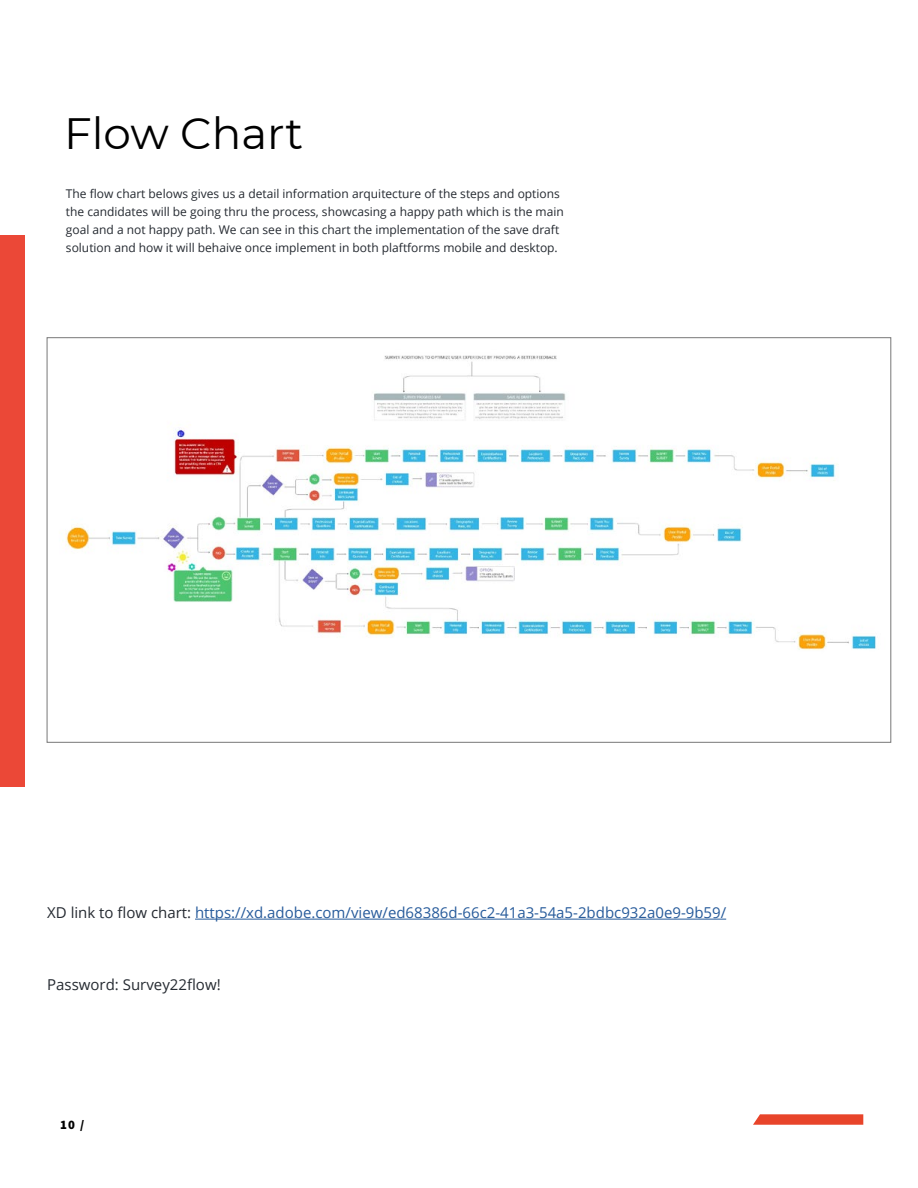
<style>
.page{position:relative;width:918px;height:1188px;background:#fff}
.page>*{position:absolute;margin:0;border:0;box-sizing:border-box;transform-origin:0 0}
.t1{font:43.8px "Montserrat";color:#000}
.t2{font:15px "Open Sans";color:#275b9b}
.t3{font:15px "Open Sans";color:#252a31}
.t4{font:900 12.75px "Source Sans Pro";color:#000}
.t5{font:12px/18px "Open Sans";color:#252a31}
.s1{color:#252a31}
</style>
<div class="page">
<div style="left:0;top:235px;width:24px;height:552px;background:#eb4837"></div>
<hr style="left:195px;top:919px;width:531px;height:1px;background:#275b9b">
<img style="left:65px;top:355px;width:811px;height:295px">
<svg style="left:753px;top:1114px;width:110px;height:11px"></svg>
<h1 class="t1" style="left:64px;top:103px;width:241px">Flow Chart</h1>
<p class="t5" style="left:66px;top:184px;width:499px">The flow chart belows gives us a detail information arquitecture of the steps and options the candidates will be going thru the process, showcasing a happy path which is the main goal and a not happy path. We can see in this chart the implementation of the save draft solution and how it will behaive once implement in both plaftforms mobile and desktop.</p>
<p class="t2" style="left:47px;top:902px;width:681px"><span class="s1">XD link to flow chart:</span> https://xd.adobe.com/view/ed68386d-66c2-41a3-54a5-2bdbc932a0e9-9b59/</p>
<p class="t3" style="left:47px;top:974px;width:175px">Password: Survey22flow!</p>
<p class="t4" style="left:60px;top:1116px;width:26px">10 /</p>
</div>
